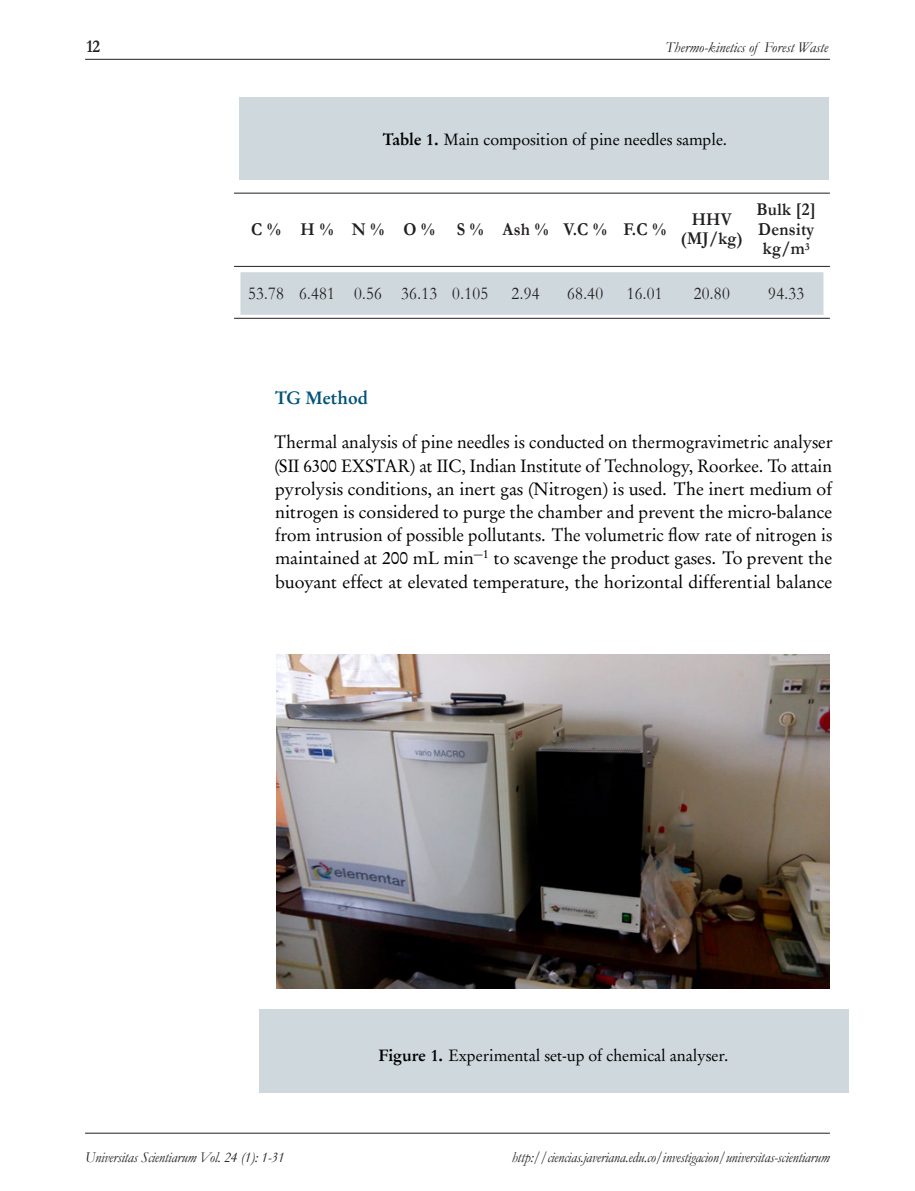
<style>
.page{position:relative;width:915px;height:1191px;background:#fff}
.page>*{position:absolute;margin:0;border:0;box-sizing:border-box;transform-origin:0 0}
.TEXTOcorrido{font:700 18.15px/19.5px "Garamond";letter-spacing:.02em;color:#231f20;scale:.91 1}
.TEXTOcorrido-2{font:18.15px "Garamond";letter-spacing:.02em;color:#231f20;scale:.91 1}
.t1{font:18px/23.2px "Garamond No 8";color:#000;text-align:justify}
.t2{font:500 18px "Garamond No 8";color:#005378}
.t3{font:700 18px "Garamond";color:#231f20;scale:.9 1}
.t4{font:16.5px "Garamond No 8";color:#000}
.t5{font:italic 15px "Garamond";letter-spacing:-.01em;color:#231f20;scale:.95 1}
.t6{font:italic 15px "Garamond";letter-spacing:-.01em;color:#231f20}
.s1{font-weight:500}
</style>
<div class="page">
<hr style="left:85px;top:59px;width:744px;height:1px;background:#231f20">
<hr style="left:85px;top:1132px;width:744px;height:1px;background:#231f20">
<img style="left:276px;top:654px;width:553px;height:334px">
<div style="left:240px;top:272px;width:583px;height:43px;background:#cfd8dd"></div>
<hr style="left:234px;top:193px;width:595px;height:1px;background:#231f20">
<hr style="left:234px;top:266px;width:595px;height:1px;background:#231f20">
<hr style="left:234px;top:318px;width:595px;height:1px;background:#231f20">
<div style="left:239px;top:97px;width:589px;height:83px;background:#cfd8dd"></div>
<div style="left:259px;top:1009px;width:589px;height:83px;background:#cfd8dd"></div>
<p class="t3" style="left:87px;top:34px;width:17px">12</p>
<p class="t6" style="left:665px;top:37px;width:164px">Thermo-kinetics of Forest Waste</p>
<p class="t4" style="left:382px;top:132px;width:346px"><span class="s1">Table 1.</span> Main composition of pine needles sample.</p>
<p class="TEXTOcorrido" style="left:251px;top:219px;width:34px">C %</p>
<p class="TEXTOcorrido" style="left:300px;top:219px;width:38px">H %</p>
<p class="TEXTOcorrido" style="left:352px;top:219px;width:37px">N %</p>
<p class="TEXTOcorrido" style="left:403px;top:219px;width:36px">O %</p>
<p class="TEXTOcorrido" style="left:456px;top:219px;width:31px">S %</p>
<p class="TEXTOcorrido" style="left:502px;top:219px;width:52px">Ash %</p>
<p class="TEXTOcorrido" style="left:563px;top:219px;width:49px">V.C %</p>
<p class="TEXTOcorrido" style="left:623px;top:219px;width:48px">F.C %</p>
<p class="TEXTOcorrido" style="left:691px;top:209px;width:46px">HHV</p>
<p class="TEXTOcorrido" style="left:680px;top:229px;width:69px">(MJ/kg)</p>
<p class="TEXTOcorrido" style="left:756px;top:200px;width:67px">Bulk [2]<br>Density</p>
<p class="TEXTOcorrido" style="left:762px;top:239px;width:53px">kg/m<sup>3</sup></p>
<p class="TEXTOcorrido-2" style="left:248px;top:281px;width:41px">53.78</p>
<p class="TEXTOcorrido-2" style="left:299px;top:281px;width:41px">6.481</p>
<p class="TEXTOcorrido-2" style="left:354px;top:281px;width:32px">0.56</p>
<p class="TEXTOcorrido-2" style="left:401px;top:281px;width:41px">36.13</p>
<p class="TEXTOcorrido-2" style="left:452px;top:281px;width:41px">0.105</p>
<p class="TEXTOcorrido-2" style="left:511px;top:281px;width:32px">2.94</p>
<p class="TEXTOcorrido-2" style="left:567px;top:281px;width:41px">68.40</p>
<p class="TEXTOcorrido-2" style="left:626px;top:281px;width:41px">16.01</p>
<p class="TEXTOcorrido-2" style="left:693px;top:281px;width:41px">20.80</p>
<p class="TEXTOcorrido-2" style="left:768px;top:281px;width:41px">94.33</p>
<p class="t2" style="left:275px;top:390px;width:94px">TG Method</p>
<p class="t1" style="left:274px;top:432px;width:559px">Thermal analysis of pine needles is conducted on thermogravimetric analyser (SII 6300 EXSTAR) at IIC, Indian Institute of Technology, Roorkee. To attain pyrolysis conditions, an inert gas (Nitrogen) is used. The inert medium of nitrogen is considered to purge the chamber and prevent the micro-balance from intrusion of possible pollutants. The volumetric flow rate of nitrogen is maintained at 200 mL min−<sup>1</sup> to scavenge the product gases. To prevent the buoyant effect at elevated temperature, the horizontal differential balance</p>
<p class="t4" style="left:378px;top:1048px;width:351px"><span class="s1">Figure 1.</span> Experimental set-up of chemical analyser.</p>
<p class="t5" style="left:85px;top:1146px;width:211px">Universitas Scientiarum Vol. 24 (1): 1-31</p>
<p class="t5" style="left:511px;top:1146px;width:336px">http://ciencias.javeriana.edu.co/investigacion/universitas-scientiarum</p>
</div>
